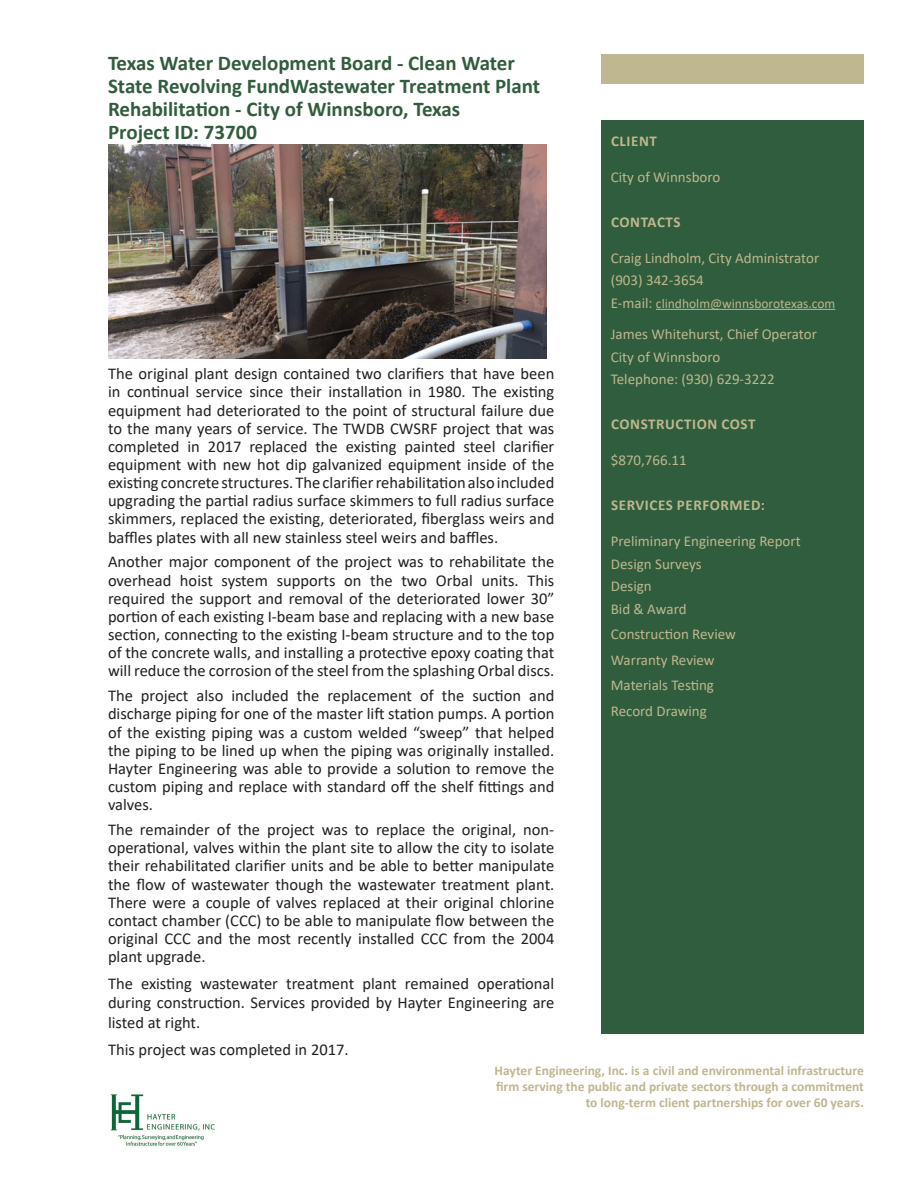
<style>
.page{position:relative;width:918px;height:1188px;background:#fff}
.page>*{position:absolute;margin:0;border:0;box-sizing:border-box;transform-origin:0 0}
.Header_for_Marketing{font:700 21px/23.1px "Calibri";color:#315d3d}
.Body_Text_for_Descri{font:16.5px/18.1px "Calibri";color:#231f20;text-align:justify}
.List_under_sub_headi{font:15px "Calibri";color:#bfb78f}
.Header_for_Green_blo{font:700 15px "Calibri";letter-spacing:.04em;color:#bfb78f}
.t1{font:700 13.5px/16.2px "Calibri";color:#bfb78f;text-align:right}
.List_under_sub_headi-2{font:13.5px "Calibri";color:#bfb78f}
.s1{font-size:15px}
</style>
<div class="page">
<img style="left:108px;top:144px;width:438px;height:215px">
<div style="left:602px;top:120px;width:262px;height:913px;background:#2f5d3d"></div>
<div style="left:602px;top:54px;width:262px;height:29px;background:#bfb78f"></div>
<img style="left:110px;top:1094px;width:105px;height:52px">
<hr style="left:656px;top:309px;width:179px;height:1px;background:#bfb78f">
<p class="Header_for_Marketing" style="left:108px;top:51px;width:434px">Texas Water Development Board - Clean Water<br>State Revolving FundWastewater Treatment Plant<br>Rehabilitation - City of Winnsboro, Texas</p>
<p class="Header_for_Marketing" style="left:108px;top:120px;width:151px">Project ID: 73700</p>
<p class="Header_for_Green_blo" style="left:611px;top:130px;width:47px">CLIENT</p>
<p class="List_under_sub_headi" style="left:611px;top:166px;width:111px">City of Winnsboro</p>
<p class="Header_for_Green_blo" style="left:611px;top:211px;width:71px">CONTACTS</p>
<p class="List_under_sub_headi" style="left:611px;top:247px;width:210px">Craig Lindholm, City Administrator</p>
<p class="List_under_sub_headi" style="left:611px;top:270px;width:95px">(903) 342-3654</p>
<p class="List_under_sub_headi-2" style="left:611px;top:294px;width:226px"><span class="s1">E-mail:</span> clindholm@winnsborotexas.com</p>
<p class="List_under_sub_headi" style="left:611px;top:324px;width:208px">James Whitehurst, Chief Operator</p>
<p class="List_under_sub_headi" style="left:611px;top:346px;width:111px">City of Winnsboro</p>
<p class="List_under_sub_headi" style="left:611px;top:369px;width:165px">Telephone: (930) 629-3222</p>
<p class="Header_for_Green_blo" style="left:611px;top:414px;width:146px">CONSTRUCTION COST</p>
<p class="List_under_sub_headi" style="left:611px;top:450px;width:77px">$870,766.11</p>
<p class="Header_for_Green_blo" style="left:611px;top:495px;width:155px">SERVICES PERFORMED:</p>
<p class="List_under_sub_headi" style="left:611px;top:531px;width:192px">Preliminary Engineering Report</p>
<p class="List_under_sub_headi" style="left:611px;top:553px;width:92px">Design Surveys</p>
<p class="List_under_sub_headi" style="left:611px;top:576px;width:42px">Design</p>
<p class="List_under_sub_headi" style="left:611px;top:598px;width:77px">Bid &amp; Award</p>
<p class="List_under_sub_headi" style="left:611px;top:624px;width:127px">Construction Review</p>
<p class="List_under_sub_headi" style="left:611px;top:649px;width:105px">Warranty Review</p>
<p class="List_under_sub_headi" style="left:611px;top:675px;width:105px">Materials Testing</p>
<p class="List_under_sub_headi" style="left:611px;top:700px;width:98px">Record Drawing</p>
<p class="Body_Text_for_Descri" style="left:108px;top:364px;width:448px">The original plant design contained two clarifiers that have been in continual service since their installation in 1980. The existing equipment had deteriorated to the point of structural failure due to the many years of service. The TWDB CWSRF project that was completed in 2017 replaced the existing painted steel clarifier equipment with new hot dip galvanized equipment inside of the existing concrete structures. The clarifier rehabilitation also included upgrading the partial radius surface skimmers to full radius surface skimmers, replaced the existing, deteriorated, fiberglass weirs and baffles plates with all new stainless steel weirs and baffles.</p>
<p class="Body_Text_for_Descri" style="left:108px;top:553px;width:448px">Another major component of the project was to rehabilitate the overhead hoist system supports on the two Orbal units. This required the support and removal of the deteriorated lower 30” portion of each existing I-beam base and replacing with a new base section, connecting to the existing I-beam structure and to the top of the concrete walls, and installing a protective epoxy coating that will reduce the corrosion of the steel from the splashing Orbal discs.</p>
<p class="Body_Text_for_Descri" style="left:108px;top:686px;width:448px">The project also included the replacement of the suction and discharge piping for one of the master lift station pumps. A portion of the existing piping was a custom welded “sweep” that helped the piping to be lined up when the piping was originally installed.<br>Hayter Engineering was able to provide a solution to remove the custom piping and replace with standard off the shelf fittings and valves.</p>
<p class="Body_Text_for_Descri" style="left:108px;top:820px;width:448px">The remainder of the project was to replace the original, non&shy;operational, valves within the plant site to allow the city to isolate their rehabilitated clarifier units and be able to better manipulate the flow of wastewater though the wastewater treatment plant.<br>There were a couple of valves replaced at their original chlorine contact chamber (CCC) to be able to manipulate flow between the original CCC and the most recently installed CCC from the 2004 plant upgrade.</p>
<p class="Body_Text_for_Descri" style="left:108px;top:973px;width:448px;line-height:19.8px">The existing wastewater treatment plant remained operational during construction. Services provided by Hayter Engineering are listed at right.</p>
<p class="Body_Text_for_Descri" style="left:108px;top:1040px;width:242px">This project was completed in 2017.</p>
<p class="t1" style="left:495px;top:1062px;width:371px">Hayter Engineering, Inc. is a civil and environmental infrastructure firm serving the public and private sectors through a commitment to long-term client partnerships for over 60 years.</p>
</div>
